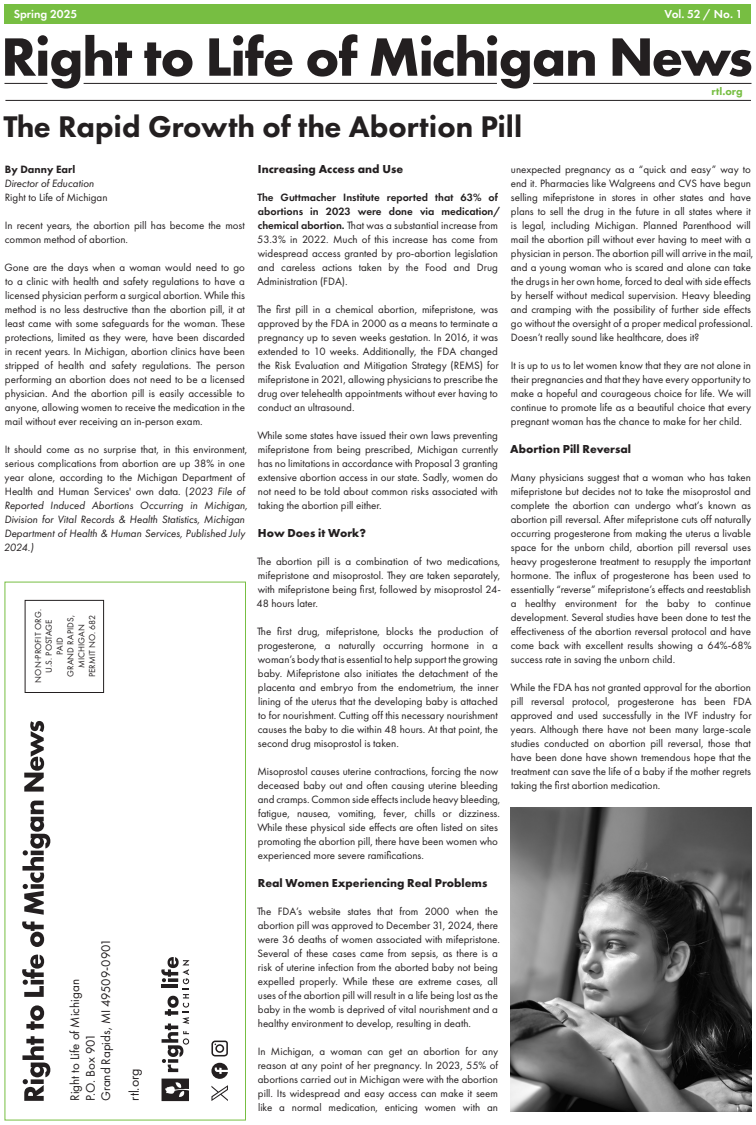
<style>
.page{position:relative;width:756px;height:1125px;background:#fff}
.page>*{position:absolute;margin:0;border:0;box-sizing:border-box;transform-origin:0 0}
.t1{font:700 56px "Futura PT";letter-spacing:-.02em;color:#231f20}
.t2{font:800 31px "Futura PT";color:#231f20}
.t3{font:14px "Futura PT";color:#231f20}
.t4{font:13px "Futura PT";color:#231f20}
.t5{font:700 12px "Futura PT";color:#231f20}
.t6{font:600 12px "Futura PT";color:#fff}
.t7{font:11px/14px "Futura PT";color:#231f20;text-align:justify}
.t8{font:800 11px "Futura PT";color:#77be42}
.t9{font:9px "Futura PT";letter-spacing:.01em;color:#231f20}
.s1{font-weight:800}
.s2{font-style:italic}
.s3{font-weight:600}
</style>
<div class="page">
<div style="left:4px;top:582px;width:242px;height:539px;border:1px solid #77be42"></div>
<div style="left:4px;top:4px;width:748px;height:20px;background:#77be42"></div>
<div style="left:25px;top:600px;width:79px;height:93px;border:1px solid #231f20"></div>
<svg style="left:22px;top:721px;width:28px;height:380px"></svg>
<hr style="left:4px;top:83px;width:44px;height:1px;background:#231f20">
<hr style="left:84px;top:83px;width:413px;height:1px;background:#231f20">
<hr style="left:533px;top:83px;width:219px;height:1px;background:#231f20">
<hr style="left:5px;top:100px;width:746px;height:1px;background:#231f20">
<svg style="left:211px;top:1041px;width:17px;height:15px"></svg>
<svg style="left:211px;top:1063px;width:17px;height:16px"></svg>
<svg style="left:211px;top:1085px;width:17px;height:16px"></svg>
<svg style="left:161px;top:957px;width:29px;height:115px"></svg>
<svg style="left:162px;top:1079px;width:27px;height:22px"></svg>
<img style="left:510px;top:807px;width:242px;height:305px">
<p class="t6" style="left:14px;top:6px;width:65px">Spring 2025</p>
<p class="t6" style="left:665px;top:6px;width:80px">Vol. 52 / No. 1</p>
<p class="t1" style="left:1px;top:21px;width:753px">Right to Life of Michigan News</p>
<p class="t8" style="left:712px;top:85px;width:33px">rtl.org</p>
<p class="t2" style="left:4px;top:107px;width:520px">The Rapid Growth of the Abortion Pill</p>
<p class="t7" style="left:4px;top:162px;width:105px;text-align:left"><span class="s1">By Danny Earl<br></span><span class="s2">Director of Education<br></span>Right to Life of Michigan</p>
<p class="t7" style="left:5px;top:218px;width:242px">In recent years, the abortion pill has become the most common method of abortion.</p>
<p class="t7" style="left:4px;top:260px;width:242px">Gone are the days when a woman would need to go to a clinic with health and safety regulations to have a licensed physician perform a surgical abortion. While this method is no less destructive than the abortion pill, it at least came with some safeguards for the woman. These protections, limited as they were, have been discarded in recent years. In Michigan, abortion clinics have been stripped of health and safety regulations. The person performing an abortion does not need to be a licensed physician. And the abortion pill is easily accessible to anyone, allowing women to receive the medication in the mail without ever receiving an in-person exam.</p>
<p class="t7" style="left:4px;top:442px;width:245px;text-align:left">It should come as no surprise that, in this environment, serious complications from abortion are up 38% in one year alone, according to the Michigan Department of Health and Human Services' own data. (<span class="s2">2023 File of Reported Induced Abortions Occurring in Michigan, Division for Vital Records &amp; Health Statistics, Michigan Department of Health &amp; Human Services, Published July 2024.)</span></p>
<p class="t7" style="left:511px;top:162px;width:244px;text-align:left">unexpected pregnancy as a “quick and easy” way to end it. Pharmacies like Walgreens and CVS have begun selling mifepristone in stores in other states and have plans to sell the drug in the future in all states where it is legal, including Michigan. Planned Parenthood will mail the abortion pill without ever having to meet with a physician in person. The abortion pill will arrive in the mail, and a young woman who is scared and alone can take the drugs in her own home, forced to deal with side effects by herself without medical supervision. Heavy bleeding and cramping with the possibility of further side effects go without the oversight of a proper medical professional.<br>Doesn’t really sound like healthcare, does it?</p>
<p class="t7" style="left:511px;top:358px;width:242px">It is up to us to let women know that they are not alone in their pregnancies and that they have every opportunity to make a hopeful and courageous choice for life. We will continue to promote life as a beautiful choice that every pregnant woman has the chance to make for her child.</p>
<p class="t5" style="left:510px;top:441px;width:122px">Abortion Pill Reversal</p>
<p class="t7" style="left:510px;top:470px;width:243px">Many physicians suggest that a woman who has taken mifepristone but decides not to take the misoprostol and complete the abortion can undergo what’s known as abortion pill reversal. After mifepristone cuts off naturally occurring progesterone from making the uterus a livable space for the unborn child, abortion pill reversal uses heavy progesterone treatment to resupply the important hormone. The influx of progesterone has been used to essentially “reverse” mifepristone’s effects and reestablish a healthy environment for the baby to continue development. Several studies have been done to test the effectiveness of the abortion reversal protocol and have come back with excellent results showing a 64%-68% success rate in saving the unborn child.</p>
<p class="t7" style="left:510px;top:680px;width:243px">While the FDA has not granted approval for the abortion pill reversal protocol, progesterone has been FDA approved and used successfully in the IVF industry for years. Although there have not been many large-scale studies conducted on abortion pill reversal, those that have been done have shown tremendous hope that the treatment can save the life of a baby if the mother regrets taking the first abortion medication.</p>
<p class="t5" style="left:258px;top:162px;width:147px">Increasing Access and Use</p>
<p class="t7" style="left:257px;top:191px;width:245px;text-align:left"><span class="s3">The Guttmacher Institute reported that 63% of abortions in 2023 were done via medication/ chemical abortion.</span> That was a substantial increase from 53.3% in 2022. Much of this increase has come from widespread access granted by pro-abortion legislation and careless actions taken by the Food and Drug Administration (FDA).</p>
<p class="t7" style="left:257px;top:303px;width:243px">The first pill in a chemical abortion, mifepristone, was approved by the FDA in 2000 as a means to terminate a pregnancy up to seven weeks gestation. In 2016, it was extended to 10 weeks. Additionally, the FDA changed the Risk Evaluation and Mitigation Strategy (REMS) for mifepristone in 2021, allowing physicians to prescribe the drug over telehealth appointments without ever having to conduct an ultrasound.</p>
<p class="t7" style="left:257px;top:429px;width:242px">While some states have issued their own laws preventing mifepristone from being prescribed, Michigan currently has no limitations in accordance with Proposal 3 granting extensive abortion access in our state. Sadly, women do not need to be told about common risks associated with taking the abortion pill either.</p>
<p class="t5" style="left:258px;top:526px;width:110px">How Does it Work?</p>
<p class="t7" style="left:257px;top:555px;width:246px">The abortion pill is a combination of two medications, mifepristone and misoprostol. They are taken separately, with mifepristone being first, followed by misoprostol 24- 48 hours later.</p>
<p class="t7" style="left:257px;top:625px;width:243px">The first drug, mifepristone, blocks the production of progesterone, a naturally occurring hormone in a woman’s body that is essential to help support the growing baby. Mifepristone also initiates the detachment of the placenta and embryo from the endometrium, the inner lining of the uterus that the developing baby is attached to for nourishment. Cutting off this necessary nourishment causes the baby to die within 48 hours. At that point, the second drug misoprostol is taken.</p>
<p class="t7" style="left:257px;top:765px;width:245px;text-align:left">Misoprostol causes uterine contractions, forcing the now deceased baby out and often causing uterine bleeding and cramps. Common side effects include heavy bleeding, fatigue, nausea, vomiting, fever, chills or dizziness.<br>While these physical side effects are often listed on sites promoting the abortion pill, there have been women who experienced more severe ramifications.</p>
<p class="t5" style="left:258px;top:876px;width:231px">Real Women Experiencing Real Problems</p>
<p class="t7" style="left:257px;top:905px;width:244px;text-align:left">The FDA’s website states that from 2000 when the abortion pill was approved to December 31, 2024, there were 36 deaths of women associated with mifepristone.<br>Several of these cases came from sepsis, as there is a risk of uterine infection from the aborted baby not being expelled properly. While these are extreme cases, all uses of the abortion pill will result in a life being lost as the baby in the womb is deprived of vital nourishment and a healthy environment to develop, resulting in death.</p>
<p class="t7" style="left:258px;top:1045px;width:242px">In Michigan, a woman can get an abortion for any reason at any point of her pregnancy. In 2023, 55% of abortions carried out in Michigan were with the abortion pill. Its widespread and easy access can make it seem like a normal medication, enticing women with an</p>
<p class="t9" style="left:33px;top:683px;width:75px;rotate:-90deg">NON-PROFIT ORG.</p>
<p class="t9" style="left:44px;top:673px;width:54px;rotate:-90deg">U.S. POSTAGE</p>
<p class="t9" style="left:65px;top:677px;width:63px;rotate:-90deg">GRAND RAPIDS,</p>
<p class="t9" style="left:76px;top:668px;width:45px;rotate:-90deg">MICHIGAN</p>
<p class="t9" style="left:87px;top:677px;width:64px;rotate:-90deg">PERMIT NO. 682</p>
<p class="t9" style="left:54px;top:655px;width:19px;rotate:-90deg">PAID</p>
<p class="t4" style="left:98px;top:1101px;width:164px;rotate:-90deg">Grand Rapids, MI 49509-0901</p>
<p class="t4" style="left:67px;top:1101px;width:123px;rotate:-90deg">Right to Life of Michigan</p>
<p class="t4" style="left:83px;top:1101px;width:69px;rotate:-90deg">P.O. Box 901</p>
<p class="t3" style="left:126px;top:1101px;width:34px;rotate:-90deg">rtl.org</p>
</div>
